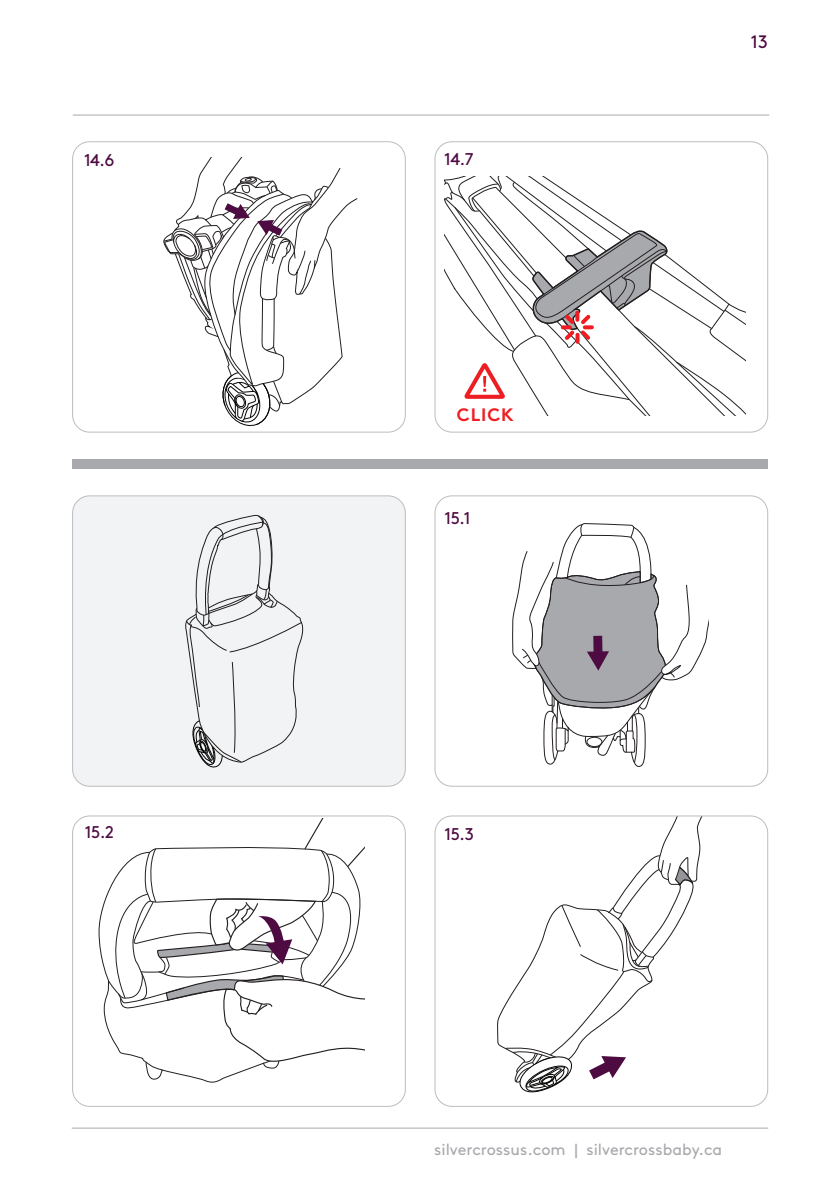
<style>
.page{position:relative;width:840px;height:1191px;background:#fff}
.page>*{position:absolute;margin:0;border:0;box-sizing:border-box;transform-origin:0 0}
.t1{font:700 18px "Brown Std";letter-spacing:.05em;color:#ee1d23}
.t2{font:18px "Brown Std";color:#4d0b42}
.t3{font:17px "Brown Std";letter-spacing:-.035em;color:#4d0b42}
.t4{font:16px "Brown Std";color:#a8a9ad}
</style>
<div class="page">
<hr style="left:73px;top:115px;width:695px;height:1px;background:#a8a9ad">
<hr style="left:72px;top:1127px;width:695px;height:1px;background:#a8a9ad">
<div style="left:73px;top:496px;width:332px;height:290px;background:#f2f3f4;border-radius:17px"></div>
<div style="left:72px;top:495px;width:333px;height:291px;border:1px solid #bcbdc0;border-radius:17px"></div>
<svg style="left:444px;top:176px;width:301px;height:239px"></svg>
<svg style="left:163px;top:157px;width:195px;height:269px"></svg>
<svg style="left:98px;top:892px;width:149px;height:191px"></svg>
<svg style="left:185px;top:515px;width:119px;height:253px"></svg>
<svg style="left:108px;top:818px;width:256px;height:252px"></svg>
<svg style="left:512px;top:523px;width:195px;height:243px"></svg>
<svg style="left:504px;top:817px;width:198px;height:276px"></svg>
<div style="left:72px;top:459px;width:695px;height:10px;background:#a8a9ad"></div>
<div style="left:72px;top:815px;width:333px;height:291px;border:1px solid #bcbdc0;border-radius:17px"></div>
<div style="left:434px;top:815px;width:333px;height:291px;border:1px solid #bcbdc0;border-radius:17px"></div>
<div style="left:434px;top:495px;width:333px;height:291px;border:1px solid #bcbdc0;border-radius:17px"></div>
<div style="left:72px;top:141px;width:333px;height:291px;border:1px solid #bcbdc0;border-radius:17px"></div>
<div style="left:434px;top:141px;width:333px;height:291px;border:1px solid #bcbdc0;border-radius:17px"></div>
<p class="t3" style="left:84px;top:150px;width:32px">14.6</p>
<p class="t3" style="left:444px;top:149px;width:31px">14.7</p>
<p class="t1" style="left:456px;top:403px;width:58px">CLICK</p>
<p class="t3" style="left:444px;top:508px;width:28px">15.1</p>
<p class="t3" style="left:85px;top:822px;width:31px">15.2</p>
<p class="t3" style="left:444px;top:824px;width:31px">15.3</p>
<p class="t2" style="left:750px;top:31px;width:19px">13</p>
<p class="t4" style="left:434px;top:1139px;width:289px">silvercrossus.com | silvercrossbaby.ca</p>
</div>
